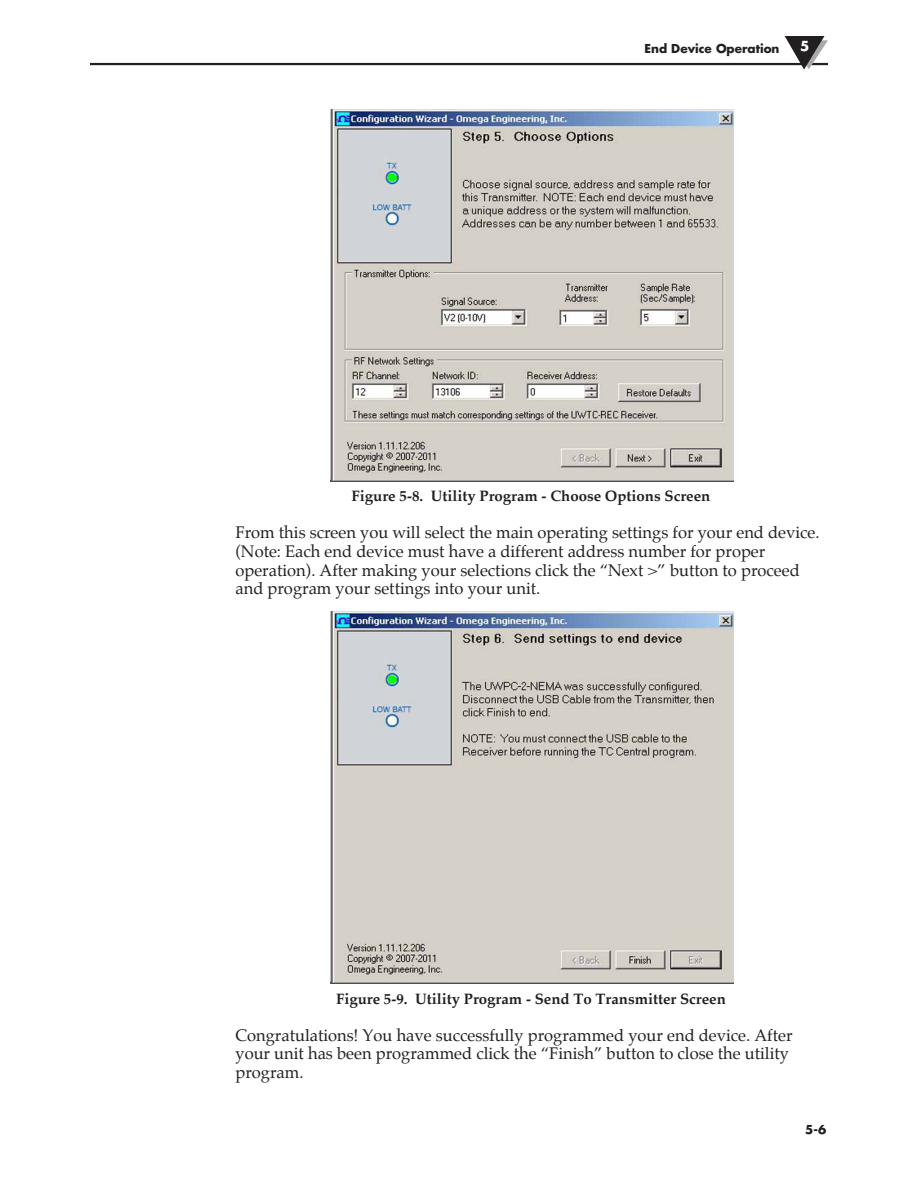
<style>
.page{position:relative;width:918px;height:1188px;background:#fff}
.page>*{position:absolute;margin:0;border:0;box-sizing:border-box;transform-origin:0 0}
.BC{font:16.5px/18.8px "Palatino";color:#231f20}
.Pict_Caption_Box__1{font:700 15px "Palatino";color:#231f20}
.t1{font:700 13.5px "Futura";color:#fff}
.t2{font:700 12px "Futura";color:#231f20}
</style>
<div class="page">
<hr style="left:90px;top:63px;width:738px;height:2px;background:#231f20">
<svg style="left:785px;top:36px;width:43px;height:34px"></svg>
<img style="left:331px;top:109px;width:403px;height:373px">
<img style="left:331px;top:611px;width:403px;height:373px">
<p class="t2" style="left:644px;top:40px;width:137px">End Device Operation</p>
<p class="t1" style="left:800px;top:37px;width:11px">5</p>
<p class="Pict_Caption_Box__1" style="left:352px;top:487px;width:360px">Figure 5-8. Utility Program - Choose Options Screen</p>
<p class="BC" style="left:236px;top:524px;width:586px">From this screen you will select the main operating settings for your end device. (Note: Each end device must have a different address number for proper operation). After making your selections click the “Next &gt;” button to proceed and program your settings into your unit.</p>
<p class="Pict_Caption_Box__1" style="left:336px;top:989px;width:391px">Figure 5-9. Utility Program - Send To Transmitter Screen</p>
<p class="BC" style="left:236px;top:1027px;width:559px">Congratulations! You have successfully programmed your end device. After your unit has been programmed click the “Finish” button to close the utility program.</p>
<p class="t2" style="left:805px;top:1121px;width:23px">5-6</p>
</div>
